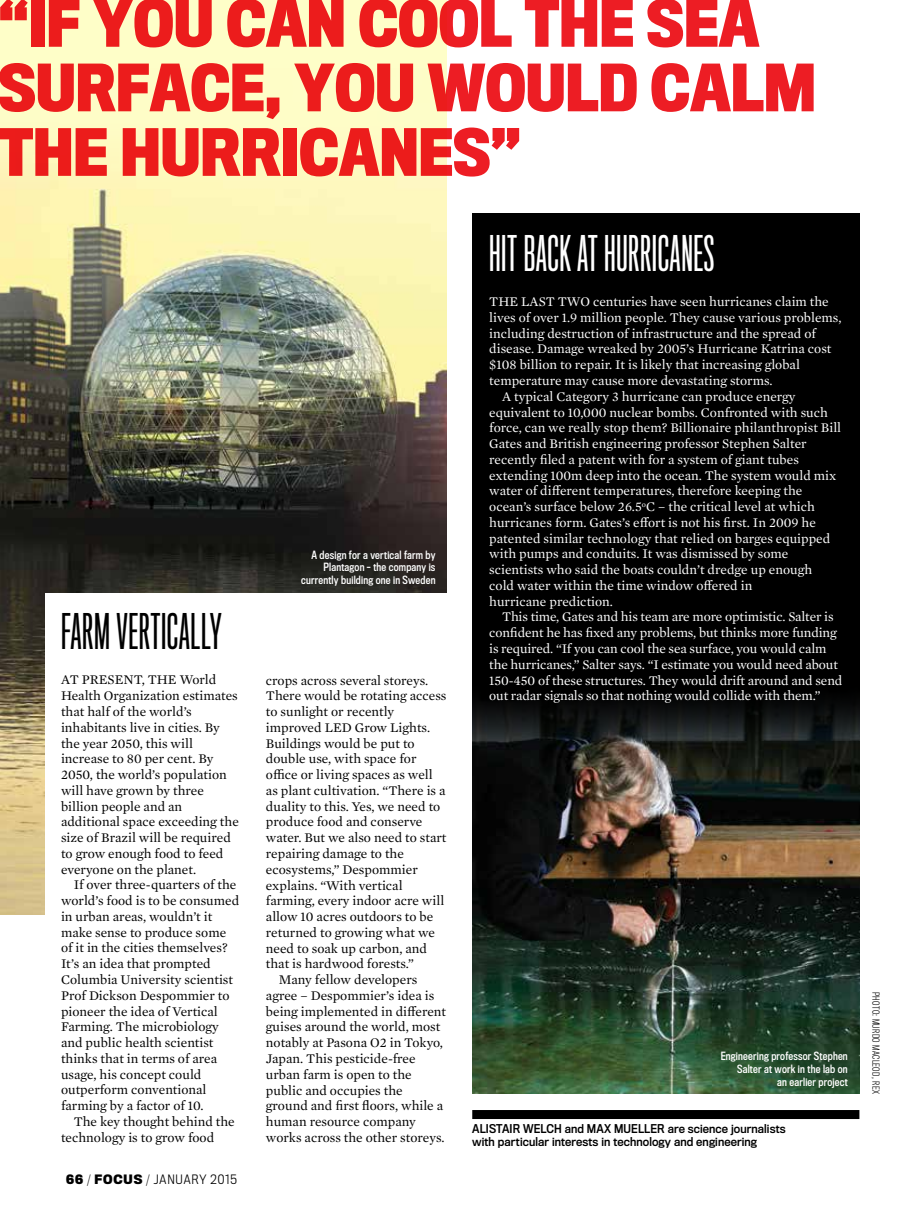
<style>
.page{position:relative;width:919px;height:1217px;background:#fff}
.page>*{position:absolute;margin:0;border:0;box-sizing:border-box;transform-origin:0 0}
.t1{font:700 60px/64.5px "Titling Gothic FB Cond";color:#ed1d24}
.t2{font:45px "Titling Gothic FB Skyline";letter-spacing:.02em;color:#fff}
.t3{font:45px "Titling Gothic FB Skyline";letter-spacing:.02em;color:#000}
.t4{font:13.5px/15.8px "Mercury Text G1";color:#000}
.t5{font:13.5px "Mercury Text G1";color:#fff}
.t6{font:300 12px "Titling Gothic FB Narrow";letter-spacing:.065em;color:#000}
.t7{font:11.25px/13.5px "Titling Gothic FB Narrow Standard";letter-spacing:.01em;color:#000}
.t8{font:10.5px/12.8px "Titling Gothic FB Cond Standard";letter-spacing:.02em;color:#fff;text-align:right}
.t9{font:300 9px "Titling Gothic FB Cond";letter-spacing:.04em;color:#000}
.s1{font-weight:700}
</style>
<div class="page">
<div style="left:0;top:0;width:446px;height:471px;background:#fefec8"></div>
<div style="left:472px;top:213px;width:387px;height:450px;background:#000"></div>
<img style="left:472px;top:663px;width:387px;height:430px">
<div style="left:472px;top:1109px;width:387px;height:9px;background:#000"></div>
<img style="left:0;top:154px;width:446px;height:760px">
<svg style="left:45px;top:593px;width:401px;height:321px"></svg>
<h1 class="t1" style="left:-1px;top:-7px;width:818px">“IF YOU CAN COOL THE SEA<br>SURFACE, YOU WOULD CALM<br>THE HURRICANES”</h1>
<h2 class="t3" style="left:61px;top:606px;width:162px">FARM VERTICALLY</h2>
<p class="t4" style="left:61px;top:671px;width:179px">AT PRESENT, THE World<br>Health Organization estimates that half of the world’s inhabitants live in cities. By the year 2050, this will increase to 80 per cent. By<br>2050, the world’s population will have grown by three billion people and an additional space exceeding the size of Brazil will be required to grow enough food to feed everyone on the planet.</p>
<p class="t4" style="left:61px;top:876px;width:180px;text-indent:13px">If over three-quarters of the world’s food is to be consumed in urban areas, wouldn’t it make sense to produce some of it in the cities themselves?<br>It’s an idea that prompted<br>Columbia University scientist<br>Prof Dickson Despommier to pioneer the idea of Vertical<br>Farming. The microbiology and public health scientist thinks that in terms of area usage, his concept could outperform conventional farming by a factor of 10.</p>
<p class="t4" style="left:61px;top:1112px;width:175px;text-indent:13px">The key thought behind the technology is to grow food</p>
<p class="t6" style="left:66px;top:1172px;width:172px"><span class="s1">66</span> / <span class="s1">FOCUS</span> / JANUARY 2015</p>
<p class="t8" style="left:301px;top:548px;width:136px">A design for a vertical farm by<br>Plantagon – the company is currently building one in Sweden</p>
<p class="t4" style="left:266px;top:671px;width:164px">crops across several storeys.</p>
<p class="t4" style="left:266px;top:687px;width:182px">There would be rotating access</p>
<p class="t4" style="left:266px;top:703px;width:130px">to sunlight or recently</p>
<p class="t4" style="left:266px;top:718px;width:166px">improved LED Grow Lights.</p>
<p class="t4" style="left:266px;top:734px;width:150px">Buildings would be put to</p>
<p class="t4" style="left:266px;top:750px;width:152px">double use, with space for</p>
<p class="t4" style="left:266px;top:766px;width:168px">office or living spaces as well</p>
<p class="t4" style="left:266px;top:781px;width:181px">as plant cultivation. “There is a</p>
<p class="t4" style="left:266px;top:797px;width:176px">duality to this. Yes, we need to</p>
<p class="t4" style="left:266px;top:813px;width:158px">produce food and conserve</p>
<p class="t4" style="left:266px;top:829px;width:182px">water. But we also need to start</p>
<p class="t4" style="left:266px;top:844px;width:139px">repairing damage to the</p>
<p class="t4" style="left:266px;top:860px;width:153px">ecosystems,” Despommier</p>
<p class="t4" style="left:266px;top:876px;width:138px">explains. “With vertical</p>
<p class="t4" style="left:266px;top:892px;width:180px">farming, every indoor acre will</p>
<p class="t4" style="left:266px;top:907px;width:169px">allow 10 acres outdoors to be</p>
<p class="t4" style="left:266px;top:923px;width:170px">returned to growing what we</p>
<p class="t4" style="left:266px;top:939px;width:163px">need to soak up carbon, and</p>
<p class="t4" style="left:266px;top:955px;width:149px">that is hardwood forests.”</p>
<p class="t4" style="left:279px;top:970px;width:140px">Many fellow developers</p>
<p class="t4" style="left:266px;top:986px;width:170px">agree – Despommier’s idea is</p>
<p class="t4" style="left:266px;top:1002px;width:182px">being implemented in different</p>
<p class="t4" style="left:266px;top:1018px;width:176px">guises around the world, most</p>
<p class="t4" style="left:266px;top:1033px;width:179px">notably at Pasona O2 in Tokyo,</p>
<p class="t4" style="left:266px;top:1049px;width:151px">Japan. This pesticide-free</p>
<p class="t4" style="left:266px;top:1065px;width:147px">urban farm is open to the</p>
<p class="t4" style="left:266px;top:1081px;width:138px">public and occupies the</p>
<p class="t4" style="left:266px;top:1096px;width:179px">ground and first floors, while a</p>
<p class="t4" style="left:266px;top:1112px;width:151px">human resource company</p>
<p class="t4" style="left:266px;top:1128px;width:180px">works across the other storeys.</p>
<h2 class="t2" style="left:489px;top:228px;width:226px">HIT BACK AT HURRICANES</h2>
<p class="t5" style="left:489px;top:292px;width:341px">THE LAST TWO centuries have seen hurricanes claim the</p>
<p class="t5" style="left:489px;top:307px;width:353px">lives of over 1.9 million people. They cause various problems,</p>
<p class="t5" style="left:489px;top:323px;width:328px">including destruction of infrastructure and the spread of</p>
<p class="t5" style="left:489px;top:339px;width:344px">disease. Damage wreaked by 2005’s Hurricane Katrina cost</p>
<p class="t5" style="left:489px;top:355px;width:312px">$108 billion to repair. It is likely that increasing global</p>
<p class="t5" style="left:489px;top:371px;width:285px">temperature may cause more devastating storms.</p>
<p class="t5" style="left:502px;top:386px;width:295px">A typical Category 3 hurricane can produce energy</p>
<p class="t5" style="left:489px;top:402px;width:340px">equivalent to 10,000 nuclear bombs. Confronted with such</p>
<p class="t5" style="left:489px;top:418px;width:353px">force, can we really stop them? Billionaire philanthropist Bill</p>
<p class="t5" style="left:489px;top:434px;width:319px">Gates and British engineering professor Stephen Salter</p>
<p class="t5" style="left:489px;top:449px;width:311px">recently filed a patent with for a system of giant tubes</p>
<p class="t5" style="left:489px;top:465px;width:348px">extending 100m deep into the ocean. The system would mix</p>
<p class="t5" style="left:489px;top:481px;width:314px">water of different temperatures, therefore keeping the</p>
<p class="t5" style="left:489px;top:496px;width:327px">ocean’s surface below 26.5<sup>o</sup>C – the critical level at which</p>
<p class="t5" style="left:489px;top:512px;width:328px">hurricanes form. Gates’s effort is not his first. In 2009 he</p>
<p class="t5" style="left:489px;top:528px;width:342px">patented similar technology that relied on barges equipped</p>
<p class="t5" style="left:489px;top:544px;width:301px">with pumps and conduits. It was dismissed by some</p>
<p class="t5" style="left:489px;top:559px;width:324px">scientists who said the boats couldn’t dredge up enough</p>
<p class="t5" style="left:489px;top:575px;width:264px">cold water within the time window offered in</p>
<p class="t5" style="left:489px;top:591px;width:125px">hurricane prediction.</p>
<p class="t5" style="left:502px;top:607px;width:333px">This time, Gates and his team are more optimistic. Salter is</p>
<p class="t5" style="left:489px;top:623px;width:349px">confident he has fixed any problems, but thinks more funding</p>
<p class="t5" style="left:489px;top:638px;width:339px">is required. “If you can cool the sea surface, you would calm</p>
<p class="t5" style="left:489px;top:654px;width:350px">the hurricanes,” Salter says. “I estimate you would need about</p>
<p class="t5" style="left:489px;top:670px;width:354px">150-450 of these structures. They would drift around and send</p>
<p class="t5" style="left:489px;top:686px;width:333px">out radar signals so that nothing would collide with them.”</p>
<p class="t8" style="left:720px;top:1049px;width:128px">Engineering professor Stephen<br>Salter at work in the lab on<br>an earlier project</p>
<p class="t7" style="left:472px;top:1121px;width:315px">ALISTAIR WELCH and MAX MUELLER are science journalists with particular interests in technology and engineering</p>
<p class="t9" style="left:881px;top:991px;width:103px;rotate:90deg">PHOTO: MURDO MACLEOD, REX</p>
</div>
